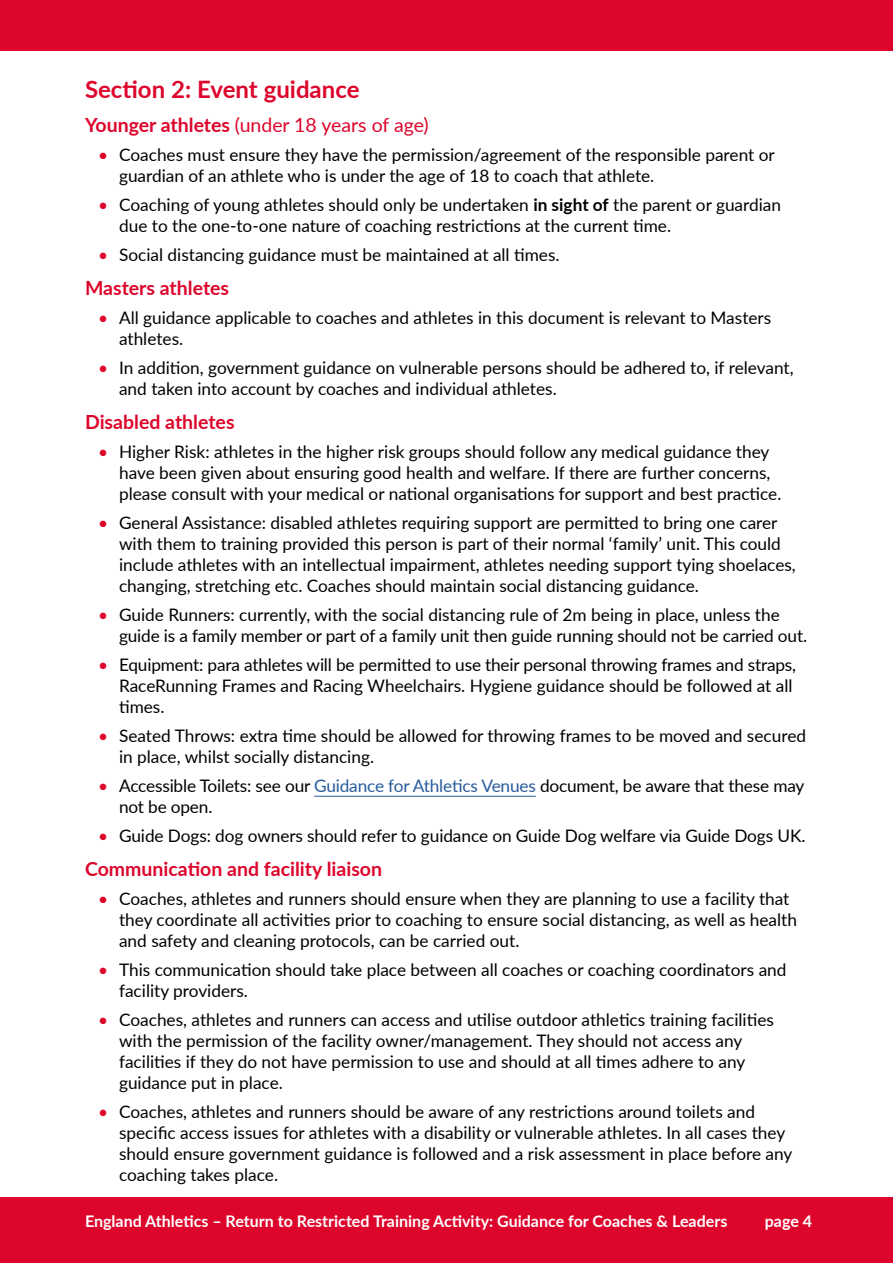
<style>
.page{position:relative;width:893px;height:1263px;background:#fff}
.page>*{position:absolute;margin:0;border:0;box-sizing:border-box;transform-origin:0 0}
.red_subhead{font:700 24px "Lato";color:#dd052b}
.smaller-subhead_copy{font:700 19.5px "Lato";color:#dd052b}
.smaller-subhead_copy-2{font:19.5px "Lato";color:#dd052b}
.main-text_indent_1{font:17.25px/21px "Lato";color:#000}
.t1{font:700 16.05px "Lato";color:#fff}
.s1{font-weight:700}
.s2{color:#dd052b}
.s3{color:#275b9b}
</style>
<div class="page">
<div style="left:0;top:1197px;width:893px;height:66px;background:#dd052b"></div>
<div style="left:0;top:0;width:893px;height:51px;background:#dd052b"></div>
<hr style="left:314px;top:796px;width:222px;height:1px;background:#275b9b">
<p class="red_subhead" style="left:85px;top:72px;width:276px">Section 2: Event guidance</p>
<p class="smaller-subhead_copy-2" style="left:85px;top:111px;width:345px"><span class="s1">Younger athletes</span> (under 18 years of age)</p>
<p class="main-text_indent_1" style="left:119px;top:143px;width:657px;text-indent:-21px"><span class="s2">•</span> Coaches must ensure they have the permission/agreement of the responsible parent or guardian of an athlete who is under the age of 18 to coach that athlete.</p>
<p class="main-text_indent_1" style="left:119px;top:193px;width:664px;text-indent:-21px"><span class="s2">•</span> Coaching of young athletes should only be undertaken <span class="s1">in sight of</span> the parent or guardian due to the one-to-one nature of coaching restrictions at the current time.</p>
<p class="main-text_indent_1" style="left:98px;top:243px;width:463px"><span class="s2">•</span> Social distancing guidance must be maintained at all times.</p>
<p class="smaller-subhead_copy" style="left:85px;top:273px;width:146px">Masters athletes</p>
<p class="main-text_indent_1" style="left:119px;top:306px;width:654px;text-indent:-21px"><span class="s2">•</span> All guidance applicable to coaches and athletes in this document is relevant to Masters athletes.</p>
<p class="main-text_indent_1" style="left:119px;top:356px;width:676px;text-indent:-21px"><span class="s2">•</span> In addition, government guidance on vulnerable persons should be adhered to, if relevant, and taken into account by coaches and individual athletes.</p>
<p class="smaller-subhead_copy" style="left:85px;top:407px;width:151px">Disabled athletes</p>
<p class="main-text_indent_1" style="left:119px;top:440px;width:664px;text-indent:-21px"><span class="s2">•</span> Higher Risk: athletes in the higher risk groups should follow any medical guidance they have been given about ensuring good health and welfare. If there are further concerns, please consult with your medical or national organisations for support and best practice.</p>
<p class="main-text_indent_1" style="left:119px;top:511px;width:678px;text-indent:-21px"><span class="s2">•</span> General Assistance: disabled athletes requiring support are permitted to bring one carer with them to training provided this person is part of their normal ‘family’ unit. This could include athletes with an intellectual impairment, athletes needing support tying shoelaces, changing, stretching etc. Coaches should maintain social distancing guidance.</p>
<p class="main-text_indent_1" style="left:119px;top:603px;width:689px;text-indent:-21px"><span class="s2">•</span> Guide Runners: currently, with the social distancing rule of 2m being in place, unless the guide is a family member or part of a family unit then guide running should not be carried out.</p>
<p class="main-text_indent_1" style="left:119px;top:653px;width:679px;text-indent:-21px"><span class="s2">•</span> Equipment: para athletes will be permitted to use their personal throwing frames and straps,<br>RaceRunning Frames and Racing Wheelchairs. Hygiene guidance should be followed at all times.</p>
<p class="main-text_indent_1" style="left:119px;top:725px;width:688px;text-indent:-21px"><span class="s2">•</span> Seated Throws: extra time should be allowed for throwing frames to be moved and secured in place, whilst socially distancing.</p>
<p class="main-text_indent_1" style="left:119px;top:775px;width:687px;text-indent:-21px"><span class="s2">•</span> Accessible Toilets: see our <span class="s3">Guidance for Athletics Venues</span> document, be aware that these may not be open.</p>
<p class="main-text_indent_1" style="left:98px;top:825px;width:709px"><span class="s2">•</span> Guide Dogs: dog owners should refer to guidance on Guide Dog welfare via Guide Dogs UK.</p>
<p class="smaller-subhead_copy" style="left:85px;top:855px;width:299px">Communication and facility liaison</p>
<p class="main-text_indent_1" style="left:119px;top:888px;width:679px;text-indent:-21px"><span class="s2">•</span> Coaches, athletes and runners should ensure when they are planning to use a facility that they coordinate all activities prior to coaching to ensure social distancing, as well as health and safety and cleaning protocols, can be carried out.</p>
<p class="main-text_indent_1" style="left:119px;top:959px;width:669px;text-indent:-21px"><span class="s2">•</span> This communication should take place between all coaches or coaching coordinators and facility providers.</p>
<p class="main-text_indent_1" style="left:119px;top:1009px;width:656px;text-indent:-21px"><span class="s2">•</span> Coaches, athletes and runners can access and utilise outdoor athletics training facilities with the permission of the facility owner/management. They should not access any facilities if they do not have permission to use and should at all times adhere to any guidance put in place.</p>
<p class="main-text_indent_1" style="left:119px;top:1101px;width:675px;text-indent:-21px"><span class="s2">•</span> Coaches, athletes and runners should be aware of any restrictions around toilets and specific access issues for athletes with a disability or vulnerable athletes. In all cases they should ensure government guidance is followed and a risk assessment in place before any coaching takes place.</p>
<p class="t1" style="left:85px;top:1209px;width:644px">England Athletics – Return to Restricted Training Activity: Guidance for Coaches &amp; Leaders</p>
<p class="t1" style="left:765px;top:1209px;width:49px">page 4</p>
</div>
